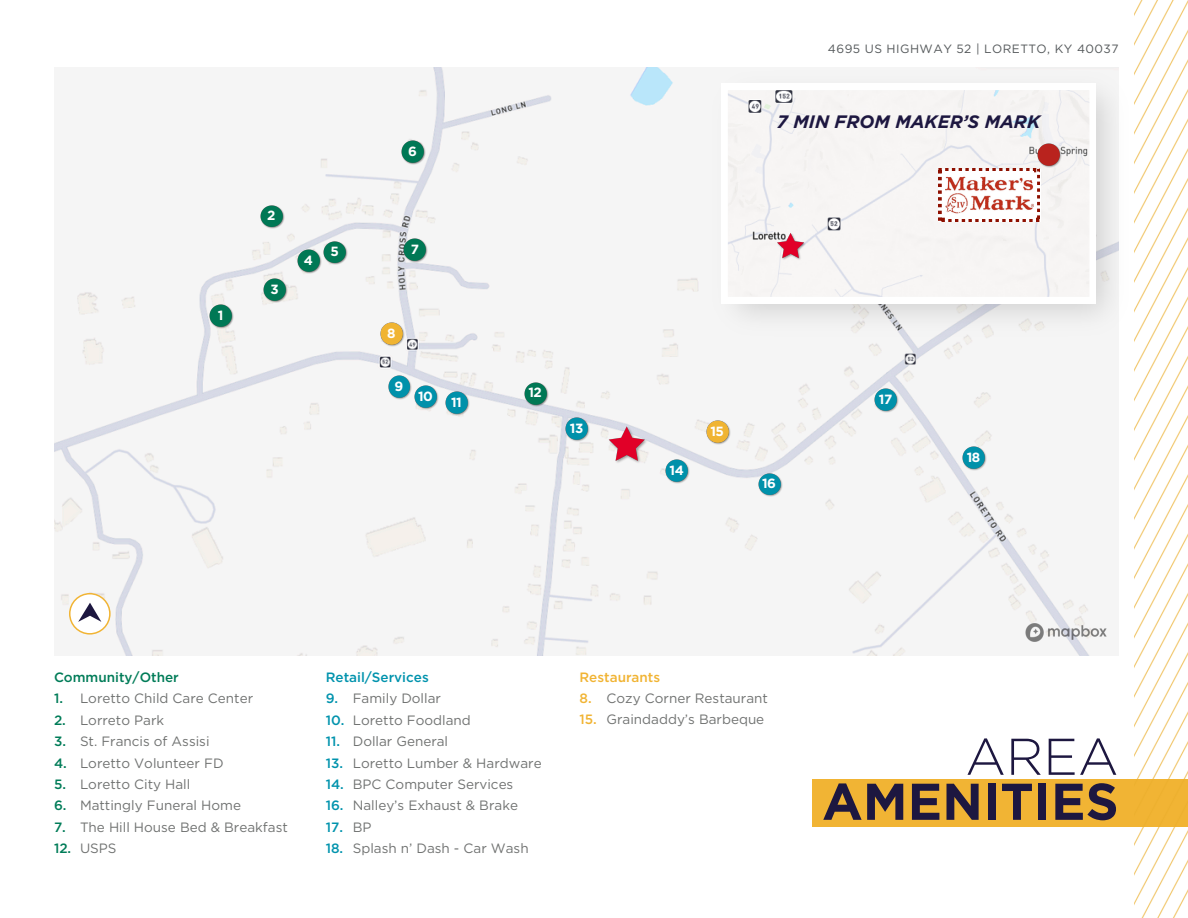
<style>
.page{position:relative;width:1188px;height:918px;background:#fff}
.page>*{position:absolute;margin:0;border:0;box-sizing:border-box;transform-origin:0 0}
.t1{font:700 51.6px/45px "Gotham";color:#1d1740;text-align:right}
.t2{font:italic 700 18px "Gotham";color:#1d1740}
.t3{font:13.5px/21.3px "Gotham";color:#707271}
.t4{font:500 13.5px/21.3px "Gotham";color:#0093ad}
.t5{font:500 13.5px/21.3px "Gotham";color:#007c58}
.t6{font:500 13.5px/21.3px "Gotham";color:#f1b434}
.t7{font:700 13.35px "Gotham";letter-spacing:-.035em;color:#fff}
.t8{font:12px "Gotham";letter-spacing:.04em;color:#54585a}
.s1{font-weight:300}
</style>
<div class="page">
<div style="left:812px;top:779px;width:376px;height:48px;background:#f1b434"></div>
<img style="left:1134px;top:0;width:54px;height:918px">
<img style="left:54px;top:67px;width:1053px;height:589px">
<svg style="left:69px;top:593px;width:42px;height:42px"></svg>
<img style="left:1025px;top:624px;width:81px;height:18px">
<img style="left:874px;top:388px;width:26px;height:26px">
<img style="left:705px;top:420px;width:26px;height:26px">
<img style="left:523px;top:381px;width:26px;height:26px">
<img style="left:962px;top:446px;width:26px;height:26px">
<img style="left:757px;top:472px;width:26px;height:26px">
<img style="left:665px;top:459px;width:26px;height:26px">
<img style="left:565px;top:416px;width:26px;height:26px">
<img style="left:445px;top:390px;width:26px;height:26px">
<img style="left:414px;top:384px;width:25px;height:26px">
<img style="left:387px;top:375px;width:26px;height:25px">
<img style="left:379px;top:322px;width:26px;height:26px">
<img style="left:403px;top:238px;width:26px;height:26px">
<img style="left:323px;top:240px;width:26px;height:26px">
<img style="left:297px;top:249px;width:26px;height:26px">
<img style="left:263px;top:278px;width:26px;height:25px">
<img style="left:259px;top:204px;width:26px;height:26px">
<img style="left:209px;top:304px;width:26px;height:26px">
<img style="left:401px;top:140px;width:25px;height:25px">
<img style="left:607px;top:425px;width:42px;height:40px">
<img style="left:674px;top:60px;width:486px;height:287px">
<svg style="left:721px;top:83px;width:375px;height:221px"></svg>
<img style="left:776px;top:231px;width:32px;height:31px">
<svg style="left:938px;top:169px;width:102px;height:52px"></svg>
<img style="left:946px;top:172px;width:88px;height:47px">
<img style="left:1037px;top:143px;width:25px;height:26px">
<p class="t7" style="left:218px;top:307px;width:7px">1</p>
<p class="t7" style="left:267px;top:208px;width:10px">2</p>
<p class="t7" style="left:271px;top:281px;width:10px">3</p>
<p class="t7" style="left:408px;top:143px;width:10px">6</p>
<p class="t7" style="left:304px;top:252px;width:11px">4</p>
<p class="t7" style="left:330px;top:244px;width:10px">5</p>
<p class="t7" style="left:411px;top:241px;width:10px">7</p>
<p class="t7" style="left:387px;top:325px;width:10px">8</p>
<p class="t7" style="left:395px;top:378px;width:10px">9</p>
<p class="t7" style="left:418px;top:388px;width:16px">10</p>
<p class="t7" style="left:451px;top:394px;width:12px">11</p>
<p class="t7" style="left:528px;top:385px;width:15px">12</p>
<p class="t7" style="left:570px;top:420px;width:15px">13</p>
<p class="t8" style="left:828px;top:42px;width:292px">4695 US HIGHWAY 52 | LORETTO, KY 40037</p>
<p class="t2" style="left:777px;top:111px;width:265px">7 MIN FROM MAKER’S MARK</p>
<p class="t7" style="left:670px;top:463px;width:16px">14</p>
<p class="t7" style="left:710px;top:423px;width:15px">15</p>
<h2 class="t7" style="left:762px;top:476px;width:15px">16</h2>
<p class="t7" style="left:879px;top:391px;width:15px">17</p>
<p class="t7" style="left:967px;top:449px;width:15px">18</p>
<p class="t5" style="left:54px;top:667px;width:126px">Community/Other<br>1.<br>2.<br>3.<br>4.<br>5.<br>6.<br>7.<br>12.</p>
<p class="t3" style="left:80px;top:688px;width:209px">Loretto Child Care Center<br>Lorreto Park<br>St. Francis of Assisi<br>Loretto Volunteer FD<br>Loretto City Hall<br>Mattingly Funeral Home<br>The Hill House Bed &amp; Breakfast<br>USPS</p>
<p class="t4" style="left:326px;top:667px;width:105px">Retail/Services<br>9.<br>10.<br>11.<br>13.<br>14.<br>16.<br>17.<br>18.</p>
<p class="t3" style="left:353px;top:688px;width:190px">Family Dollar<br>Loretto Foodland<br>Dollar General<br>Loretto Lumber &amp; Hardware<br>BPC Computer Services<br>Nalley’s Exhaust &amp; Brake<br>BP<br>Splash n’ Dash - Car Wash</p>
<p class="t6" style="left:580px;top:666px;width:82px">Restaurants<br>8.<br>15.</p>
<p class="t3" style="left:607px;top:687px;width:163px">Cozy Corner Restaurant<br>Graindaddy’s Barbeque</p>
<p class="t1" style="left:822px;top:734px;width:298px"><span class="s1">AREA<br></span>AMENITIES</p>
</div>
